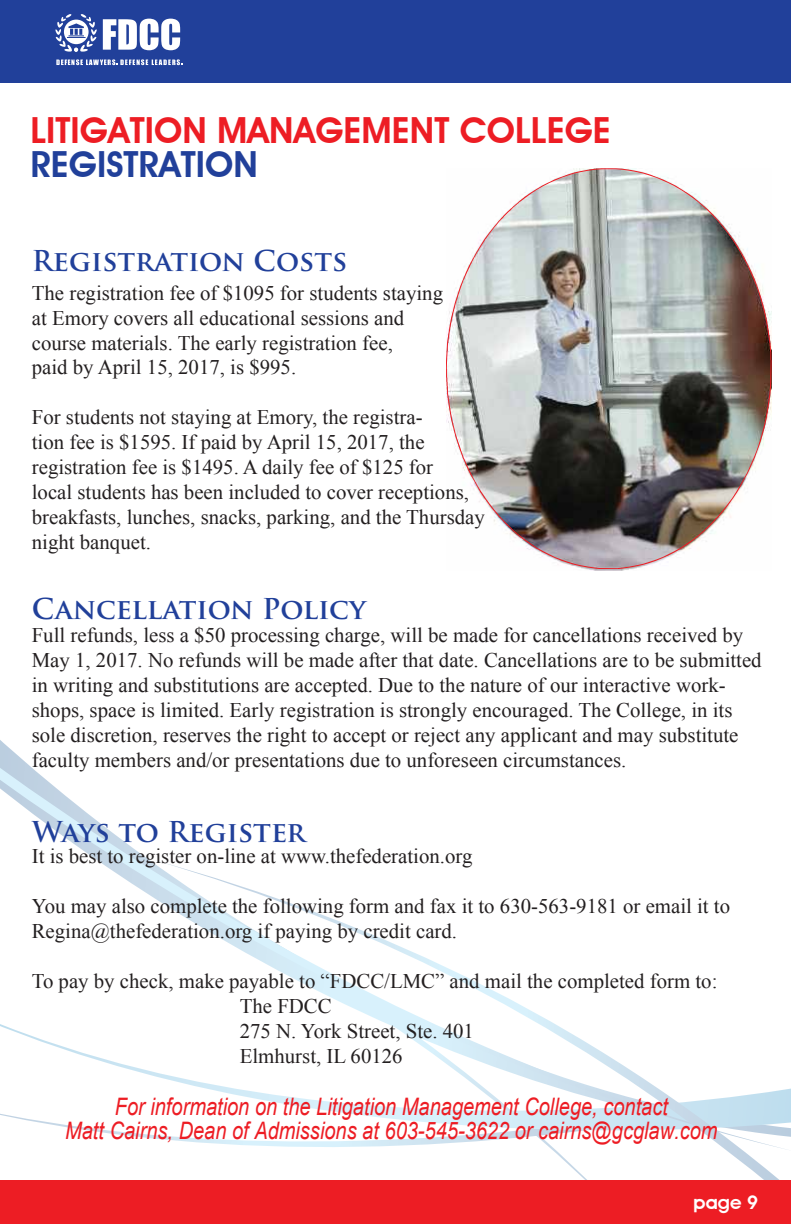
<style>
.page{position:relative;width:791px;height:1224px;background:#fff}
.page>*{position:absolute;margin:0;border:0;box-sizing:border-box;transform-origin:0 0}
.t1{font:600 36px "Advantage";color:#ed1d24}
.t2{font:600 36px "Advantage";color:#21409a}
.t3{font:700 28px "Trajan Pro";color:#21409a}
.t4{font:italic 24px/24px "Arial";color:#ed1d24;text-align:center;scale:.83 1}
.t5{font:20.8px/25px "Times New Roman";color:#231f20}
.t6{font:600 19px "Advantage";color:#fff}
</style>
<div class="page">
<svg style="left:0;top:740px;width:152px;height:399px"></svg>
<svg style="left:152px;top:862px;width:638px;height:319px"></svg>
<div style="left:0;top:0;width:790px;height:83px;background:#21409a"></div>
<div style="left:0;top:1181px;width:790px;height:43px;background:#ed1d24"></div>
<svg style="left:55px;top:14px;width:42px;height:38px"></svg>
<svg style="left:103px;top:19px;width:77px;height:31px"></svg>
<svg style="left:56px;top:59px;width:126px;height:6px"></svg>
<img style="left:469px;top:168px;width:301px;height:402px">
<svg style="left:446px;top:168px;width:155px;height:306px"></svg>
<h1 class="t1" style="left:30px;top:109px;width:581px">LITIGATION MANAGEMENT COLLEGE</h1>
<h1 class="t2" style="left:30px;top:143px;width:229px">REGISTRATION</h1>
<h2 class="t3" style="left:32px;top:244px;width:317px">Registration Costs</h2>
<p class="t5" style="left:32px;top:279px;width:412px">The registration fee of $1095 for students staying at Emory covers all educational sessions and course materials. The early registration fee,<br>paid by April 15, 2017, is $995.</p>
<p class="t5" style="left:32px;top:404px;width:454px">For students not staying at Emory, the registra-<br>tion fee is $1595. If paid by April 15, 2017, the registration fee is $1495. A daily fee of $125 for<br>local students has been included to cover receptions, breakfasts, lunches, snacks, parking, and the Thursday night banquet.</p>
<h2 class="t3" style="left:32px;top:591px;width:336px">Cancellation Policy</h2>
<p class="t5" style="left:32px;top:622px;width:731px">Full refunds, less a $50 processing charge, will be made for cancellations received by May 1, 2017. No refunds will be made after that date. Cancellations are to be submitted in writing and substitutions are accepted. Due to the nature of our interactive work&shy;shops, space is limited. Early registration is strongly encouraged. The College, in its sole discretion, reserves the right to accept or reject any applicant and may substitute faculty members and/or presentations due to unforeseen circumstances.</p>
<h2 class="t3" style="left:32px;top:814px;width:275px">Ways to Register</h2>
<p class="t5" style="left:32px;top:843px;width:442px">It is best to register on-line at www.thefederation.org</p>
<p class="t5" style="left:32px;top:893px;width:699px">You may also complete the following form and fax it to 630-563-9181 or email it to<br>Regina@thefederation.org if paying by credit card.</p>
<p class="t5" style="left:239px;top:968px;width:479px;text-indent:-208px">To pay by check, make payable to “FDCC/LMC” and mail the completed form to:<br>The FDCC<br>275 N. York Street, Ste. 401<br>Elmhurst, IL 60126</p>
<p class="t4" style="left:65px;top:1095px;width:787px">For information on the Litigation Management College, contact<br>Matt Cairns, Dean of Admissions at 603-545-3622 or cairns@gcglaw.com</p>
<p class="t6" style="left:693px;top:1191px;width:66px">page 9</p>
</div>
